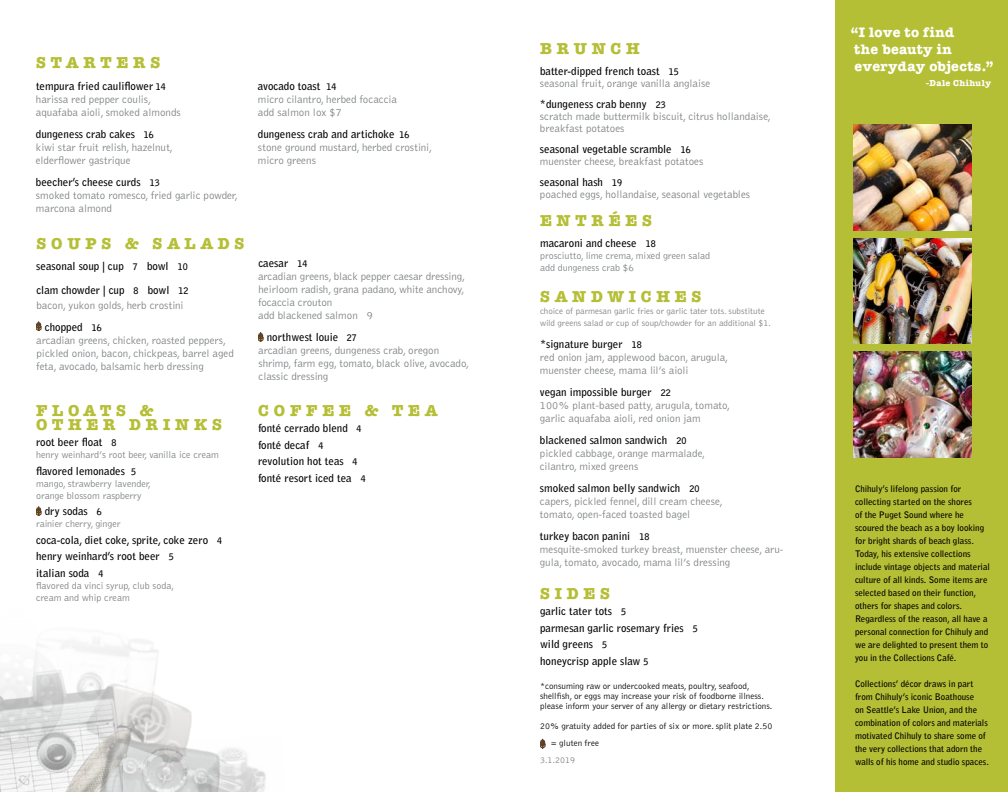
<style>
.page{position:relative;width:1008px;height:792px;background:#fff}
.page>*{position:absolute;margin:0;border:0;box-sizing:border-box;transform-origin:0 0}
.t1{font:700 16px/14px "American Typewriter Std";letter-spacing:.3em;color:#b5bf35}
.t2{font:700 13.9px/16.8px "American Typewriter Std";letter-spacing:.025em;color:#fff}
.t3{font:300 11px/13px "Bell Gothic Std";color:#7e8083}
.t4{font:700 11px/16.5px "Bell Gothic Std";color:#000}
.t5{font:300 10px/12px "Bell Gothic Std";color:#7e8083}
.t6{font:300 10px "Bell Gothic Std";letter-spacing:-.02em;color:#7e8083}
.t7{font:700 9px/13px "Bell Gothic Std";color:#000}
.t8{font:300 9px/10px "Bell Gothic Std";color:#000}
.t9{font:300 9px/12px "Bell Gothic Std";color:#7e8083}
.t10{font:700 8.8px "American Typewriter Std";letter-spacing:.04em;color:#fff}
.s1{font-weight:700;color:#000}
.s2{font-weight:700;font-size:9px;color:#000}
.s3{font-size:9px}
</style>
<div class="page">
<svg style="left:0;top:640px;width:266px;height:152px"></svg>
<div style="left:835px;top:0;width:173px;height:792px;background:#b5bf35"></div>
<img style="left:854px;top:125px;width:118px;height:105px">
<img style="left:854px;top:238px;width:118px;height:106px">
<img style="left:854px;top:351px;width:118px;height:106px">
<svg style="left:540px;top:739px;width:5px;height:9px"></svg>
<svg style="left:36px;top:506px;width:5px;height:10px"></svg>
<svg style="left:36px;top:322px;width:5px;height:9px"></svg>
<svg style="left:258px;top:332px;width:5px;height:9px"></svg>
<h1 class="t1" style="left:36px;top:56px;width:126px">STARTERS</h1>
<p class="t3" style="left:36px;top:80px;width:146px"><span class="s1">tempura fried cauliflower</span> <span class="s2">14 </span>harissa red pepper coulis, aquafaba aioli, smoked almonds</p>
<p class="t3" style="left:36px;top:128px;width:139px"><span class="s1">dungeness crab cakes</span> <span class="s2">16 </span>kiwi star fruit relish, hazelnut, elderflower gastrique</p>
<p class="t3" style="left:36px;top:176px;width:203px"><span class="s1">beecher’s cheese curds</span> <span class="s2">13<br></span>smoked tomato romesco, fried garlic powder, marcona almond</p>
<h1 class="t1" style="left:37px;top:236px;width:210px">SOUPS &amp; SALADS</h1>
<p class="t4" style="left:36px;top:254px;width:154px;line-height:24px">seasonal soup | cup <span class="s3">7</span> bowl <span class="s3">10 </span>clam chowder | cup <span class="s3">8</span> bowl <span class="s3">12</span></p>
<p class="t3" style="left:45px;top:294px;width:140px;line-height:22px;text-indent:-8px">bacon, yukon golds, herb crostini <span class="s1">chopped</span> <span class="s2">16</span></p>
<p class="t3" style="left:36px;top:334px;width:199px">arcadian greens, chicken, roasted peppers, pickled onion, bacon, chickpeas, barrel aged feta, avocado, balsamic herb dressing</p>
<h1 class="t1" style="left:36px;top:403px;width:187px">FLOATS &amp;<br>OTHER DRINKS</h1>
<p class="t4" style="left:36px;top:434px;width:82px">root beer float <span class="s3">8</span></p>
<p class="t5" style="left:36px;top:449px;width:184px">henry weinhard’s root beer, vanilla ice cream</p>
<p class="t4" style="left:36px;top:463px;width:102px">flavored lemonades <span class="s3">5</span></p>
<p class="t5" style="left:36px;top:478px;width:117px">mango, strawberry lavender, orange blossom raspberry</p>
<p class="t4" style="left:45px;top:503px;width:59px">dry sodas <span class="s3">6</span></p>
<p class="t6" style="left:36px;top:519px;width:86px">rainier cherry, ginger</p>
<p class="t4" style="left:36px;top:532px;width:188px">coca-cola, diet coke, sprite, coke zero <span class="s3">4 </span>henry weinhard’s root beer <span class="s3">5<br></span>italian soda <span class="s3">4</span></p>
<p class="t5" style="left:36px;top:580px;width:140px">flavored da vinci syrup, club soda, cream and whip cream</p>
<p class="t3" style="left:258px;top:80px;width:140px"><span class="s1">avocado toast</span> <span class="s2">14<br></span>micro cilantro, herbed focaccia add salmon lox $7</p>
<p class="t3" style="left:258px;top:128px;width:176px"><span class="s1">dungeness crab and artichoke</span> <span class="s2">16 </span>stone ground mustard, herbed crostini, micro greens</p>
<p class="t3" style="left:258px;top:258px;width:209px"><span class="s1">caesar</span> <span class="s2">14<br></span>arcadian greens, black pepper caesar dressing, heirloom radish, grana padano, white anchovy, focaccia crouton<br>add blackened salmon 9</p>
<p class="t3" style="left:258px;top:332px;width:213px;text-indent:9px"><span class="s1">northwest louie</span> <span class="s2">27<br></span>arcadian greens, dungeness crab, oregon shrimp, farm egg, tomato, black olive, avocado, classic dressing</p>
<h1 class="t1" style="left:258px;top:403px;width:181px">COFFEE &amp; TEA</h1>
<p class="t4" style="left:258px;top:420px;width:109px">fonté cerrado blend <span class="s3">4 </span>fonté decaf <span class="s3">4 </span>revolution hot teas <span class="s3">4 </span>fonté resort iced tea <span class="s3">4</span></p>
<h1 class="t1" style="left:540px;top:42px;width:101px">BRUNCH</h1>
<p class="t3" style="left:540px;top:66px;width:172px;line-height:12px"><span class="s1">batter-dipped french toast</span> <span class="s2">15 </span>seasonal fruit, orange vanilla anglaise</p>
<p class="t3" style="left:540px;top:99px;width:232px;line-height:12px"><span class="s1">*dungeness crab benny</span> <span class="s2">23<br></span>scratch made buttermilk biscuit, citrus hollandaise, breakfast potatoes</p>
<p class="t3" style="left:540px;top:144px;width:165px;line-height:12px"><span class="s1">seasonal vegetable scramble</span> <span class="s2">16 </span>muenster cheese, breakfast potatoes</p>
<p class="t3" style="left:540px;top:177px;width:212px;line-height:12px"><span class="s1">seasonal hash</span> <span class="s2">19<br></span>poached eggs, hollandaise, seasonal vegetables</p>
<h1 class="t1" style="left:540px;top:214px;width:113px">ENTRÉES</h1>
<p class="t4" style="left:540px;top:235px;width:117px">macaroni and cheese <span class="s3">18</span></p>
<p class="t5" style="left:540px;top:250px;width:172px">prosciutto, lime crema, mixed green salad add dungeness crab $6</p>
<h1 class="t1" style="left:540px;top:290px;width:163px">SANDWICHES</h1>
<p class="t9" style="left:540px;top:306px;width:233px">choice of parmesan garlic fries or garlic tater tots. substitute wild greens salad or cup of soup/chowder for an additional $1.</p>
<p class="t3" style="left:540px;top:338px;width:190px"><span class="s1">*signature burger</span> <span class="s2">18<br></span>red onion jam, applewood bacon, arugula, muenster cheese, mama lil’s aioli</p>
<p class="t3" style="left:540px;top:386px;width:192px"><span class="s1">vegan impossible burger</span> <span class="s2">22<br></span>100% plant-based patty, arugula, tomato, garlic aquafaba aioli, red onion jam</p>
<p class="t3" style="left:540px;top:434px;width:167px"><span class="s1">blackened salmon sandwich</span> <span class="s2">20 </span>pickled cabbage, orange marmalade, cilantro, mixed greens</p>
<p class="t3" style="left:540px;top:482px;width:184px"><span class="s1">smoked salmon belly sandwich</span> <span class="s2">20 </span>capers, pickled fennel, dill cream cheese, tomato, open-faced toasted bagel</p>
<p class="t3" style="left:540px;top:530px;width:245px"><span class="s1">turkey bacon panini</span> <span class="s2">18<br></span>mesquite-smoked turkey breast, muenster cheese, aru&shy;gula, tomato, avocado, mama lil’s dressing</p>
<h1 class="t1" style="left:540px;top:586px;width:72px">SIDES</h1>
<p class="t4" style="left:540px;top:603px;width:159px">garlic tater tots <span class="s3">5<br></span>parmesan garlic rosemary fries <span class="s3">5 </span>wild greens <span class="s3">5<br></span>honeycrisp apple slaw <span class="s3">5</span></p>
<p class="t8" style="left:540px;top:681px;width:234px">*consuming raw or undercooked meats, poultry, seafood, shellfish, or eggs may increase your risk of foodborne illness. please inform your server of any allergy or dietary restrictions.</p>
<p class="t8" style="left:551px;top:718px;width:223px;line-height:17.1px;text-indent:-11px">20% gratuity added for parties of six or more. split plate 2.50 = gluten free</p>
<p class="t9" style="left:540px;top:755px;width:37px">3.1.2019</p>
<p class="t2" style="left:851px;top:24px;width:144px">“I love to find<br>the beauty in everyday objects.”</p>
<p class="t10" style="left:926px;top:78px;width:67px">-Dale Chihuly</p>
<p class="t7" style="left:855px;top:482px;width:136px">Chihuly’s lifelong passion for collecting started on the shores<br>of the Puget Sound where he scoured the beach as a boy looking for bright shards of beach glass.<br>Today, his extensive collections include vintage objects and material culture of all kinds. Some items are selected based on their function, others for shapes and colors.<br>Regardless of the reason, all have a personal connection for Chihuly and we are delighted to present them to you in the Collections Café.</p>
<p class="t7" style="left:855px;top:677px;width:135px">Collections’ décor draws in part from Chihuly’s iconic Boathouse<br>on Seattle’s Lake Union, and the combination of colors and materials motivated Chihuly to share some of the very collections that adorn the walls of his home and studio spaces.</p>
</div>
